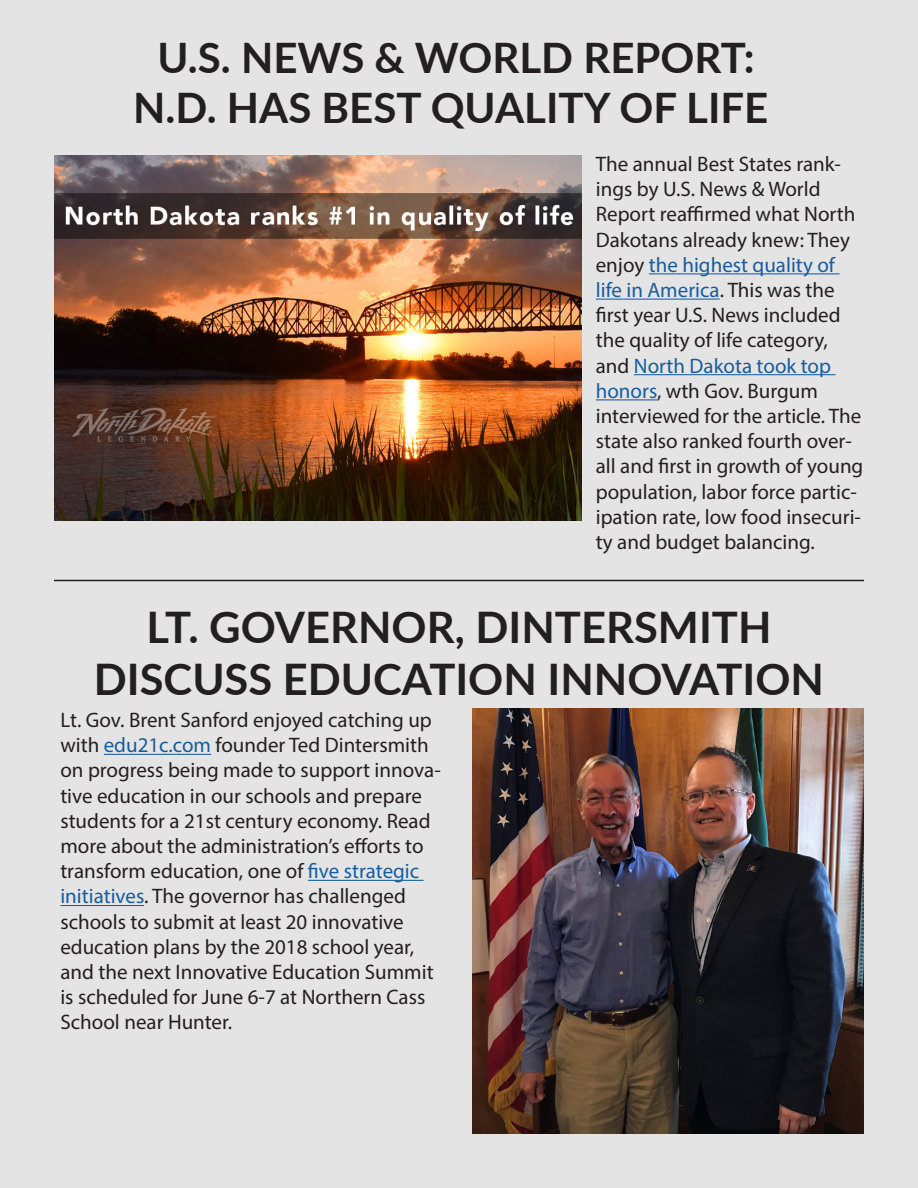
<style>
.page{position:relative;width:918px;height:1188px;background:#e5e4e4}
.page>*{position:absolute;margin:0;border:0;box-sizing:border-box;transform-origin:0 0}
.t1{font:700 43.5px "Lato";color:#231f20}
.t2{font:700 42px/50.4px "Lato";color:#231f20;text-align:center}
.t3{font:21px/25.2px "Myriad Pro";color:#231f20}
.s1{color:#175d9e}
</style>
<div class="page">
<hr style="left:649px;top:273px;width:191px;height:1px;background:#175d9e">
<hr style="left:596px;top:299px;width:124px;height:1px;background:#175d9e">
<hr style="left:634px;top:374px;width:202px;height:1px;background:#175d9e">
<hr style="left:596px;top:399px;width:61px;height:1px;background:#175d9e">
<hr style="left:104px;top:754px;width:107px;height:1px;background:#175d9e">
<hr style="left:308px;top:880px;width:116px;height:1px;background:#175d9e">
<hr style="left:60px;top:905px;width:84px;height:1px;background:#175d9e">
<img style="left:54px;top:155px;width:527px;height:365px">
<hr style="left:54px;top:580px;width:810px;height:1px;background:#231f20">
<img style="left:472px;top:708px;width:391px;height:426px">
<p class="t2" style="left:133px;top:30px;width:637px">U.S. NEWS &amp; WORLD REPORT:<br>N.D. HAS BEST QUALITY OF LIFE</p>
<p class="t3" style="left:596px;top:151px;width:269px">The annual Best States rank&shy;ings by U.S. News &amp; World<br>Report reaffirmed what North<br>Dakotans already knew: They enjoy <span class="s1">the highest quality of life in America</span>. This was the first year U.S. News included the quality of life category, and <span class="s1">North Dakota took top honors</span>, wth Gov. Burgum interviewed for the article. The state also ranked fourth over&shy;all and first in growth of young population, labor force partic&shy;ipation rate, low food insecuri&shy;ty and budget balancing.</p>
<p class="t1" style="left:146px;top:595px;width:627px">LT. GOVERNOR, DINTERSMITH</p>
<p class="t1" style="left:94px;top:647px;width:732px">DISCUSS EDUCATION INNOVATION</p>
<p class="t3" style="left:60px;top:707px;width:382px">Lt. Gov. Brent Sanford enjoyed catching up with <span class="s1">edu21c.com</span> founder Ted Dintersmith on progress being made to support innova&shy;tive education in our schools and prepare students for a 21st century economy. Read more about the administration’s efforts to transform education, one of <span class="s1">five strategic initiatives</span>. The governor has challenged schools to submit at least 20 innovative education plans by the 2018 school year, and the next Innovative Education Summit is scheduled for June 6-7 at Northern Cass School near Hunter.</p>
</div>
